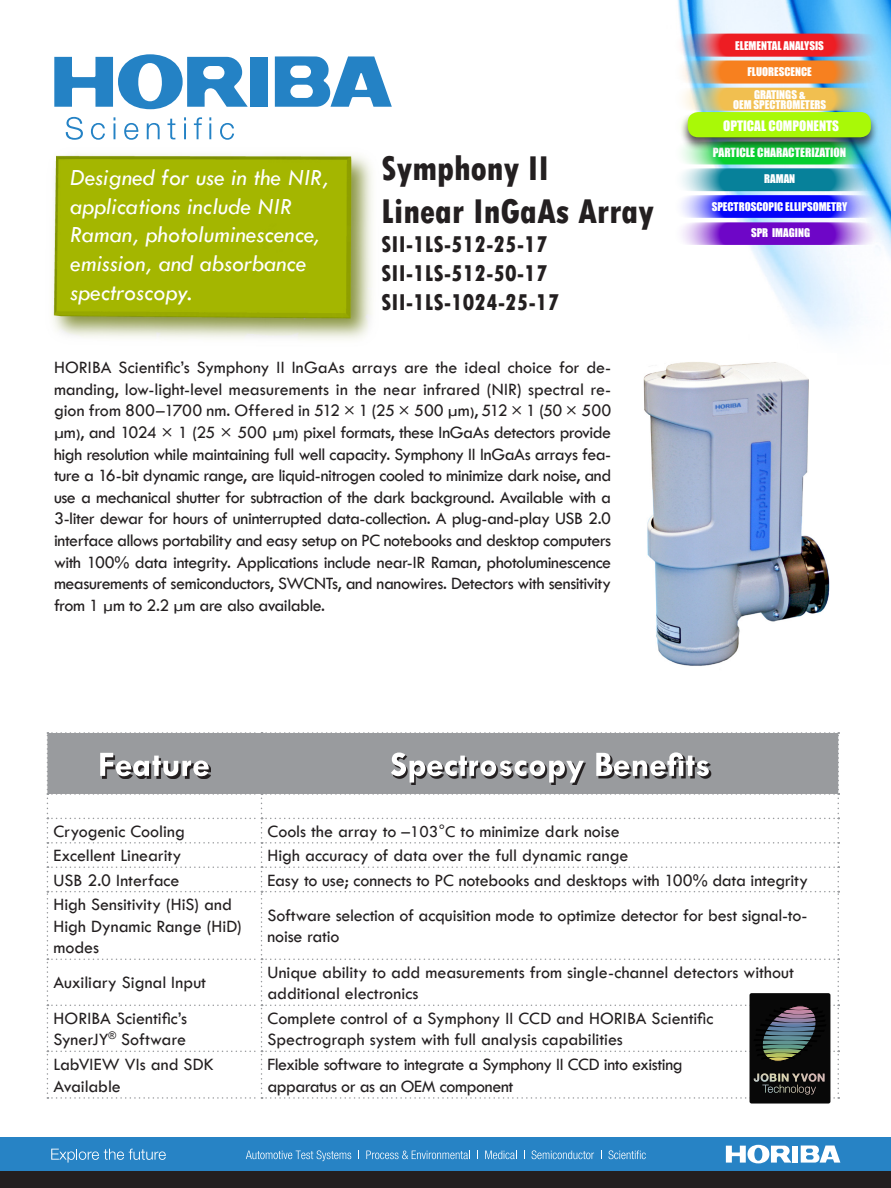
<style>
.page{position:relative;width:891px;height:1188px;background:#fff}
.page>*{position:absolute;margin:0;border:0;box-sizing:border-box;transform-origin:0 0}
.t1{font:800 condensed 36px "Tw Cen";color:#231f20}
.t2{font:italic 24px/28.8px "Tw Cen";color:#fff}
.t3{font:800 condensed 24px "Tw Cen";color:#231f20}
.t4{font:18px/21.6px "Tw Cen";letter-spacing:-.01em;color:#231f20}
.t5{font:18px "Tw Cen";letter-spacing:-.03em;color:#231f20}
.t6{font:13.2px "Impact";color:#fff}
.t7{font:11.7px "Impact";color:#fff}
.t8{font:11.1px/10.4px "Impact";color:#fff;text-align:center}
.s1{font-size:17.1px}
.s2{font-size:13.5px}
</style>
<div class="page">
<img style="left:51px;top:154px;width:322px;height:186px">
<img style="left:677px;top:0;width:214px;height:336px">
<div style="left:0;top:1137px;width:891px;height:34px;background:#2783c5"></div>
<div style="left:0;top:1171px;width:891px;height:17px;background:#231f20"></div>
<div style="left:792px;top:1146px;width:6px;height:17px;background:#fff"></div>
<svg style="left:726px;top:1145px;width:66px;height:18px"></svg>
<svg style="left:801px;top:1146px;width:39px;height:17px"></svg>
<svg style="left:51px;top:1149px;width:115px;height:14px"></svg>
<svg style="left:246px;top:1150px;width:105px;height:11px"></svg>
<svg style="left:366px;top:1151px;width:104px;height:8px"></svg>
<svg style="left:485px;top:1151px;width:32px;height:8px"></svg>
<svg style="left:532px;top:1150px;width:62px;height:9px"></svg>
<svg style="left:609px;top:1150px;width:37px;height:9px"></svg>
<div style="left:251px;top:57px;width:17px;height:50px;background:#2482c5"></div>
<svg style="left:54px;top:54px;width:194px;height:55px"></svg>
<svg style="left:275px;top:56px;width:117px;height:51px"></svg>
<svg style="left:66px;top:117px;width:17px;height:23px"></svg>
<svg style="left:91px;top:123px;width:14px;height:17px"></svg>
<svg style="left:114px;top:117px;width:1px;height:22px"></svg>
<svg style="left:124px;top:123px;width:15px;height:17px"></svg>
<svg style="left:147px;top:123px;width:13px;height:16px"></svg>
<svg style="left:167px;top:119px;width:8px;height:20px"></svg>
<svg style="left:184px;top:117px;width:2px;height:22px"></svg>
<svg style="left:194px;top:117px;width:8px;height:22px"></svg>
<svg style="left:209px;top:117px;width:2px;height:22px"></svg>
<svg style="left:220px;top:123px;width:14px;height:17px"></svg>
<svg style="left:672px;top:60px;width:211px;height:24px;background:#d99e69"></svg>
<svg style="left:672px;top:87px;width:211px;height:24px;background:#d8c989"></svg>
<svg style="left:672px;top:114px;width:211px;height:24px"></svg>
<svg style="left:672px;top:141px;width:211px;height:24px;background:#44d475"></svg>
<svg style="left:671px;top:168px;width:212px;height:23px;background:#43a0b8"></svg>
<svg style="left:672px;top:34px;width:211px;height:23px;background:#d25767"></svg>
<svg style="left:671px;top:222px;width:212px;height:23px;background:#9b55d8"></svg>
<svg style="left:671px;top:195px;width:212px;height:23px;background:#4e52fa"></svg>
<div style="left:680px;top:111px;width:199px;height:40px;background:#231f20;opacity:.75"></div>
<div style="left:688px;top:112px;width:183px;height:25px;background:#a9f907;border-radius:10px"></div>
<div style="left:750px;top:993px;width:80px;height:111px;background:#080808;border-radius:2px"></div>
<svg style="left:47px;top:732px;width:792px;height:367px"></svg>
<img style="left:643px;top:362px;width:187px;height:304px">
<p class="t8" style="left:735px;top:40px;width:90px">ELEMENTAL ANALYSIS</p>
<p class="t8" style="left:748px;top:67px;width:66px">FLUORESCENCE</p>
<p class="t8" style="left:733px;top:89px;width:95px">GRATINGS &amp;<br>OEM SPECTROMETERS</p>
<p class="t2" style="left:70px;top:163px;width:260px">Designed for use in the NIR, applications include NIR<br>Raman, photoluminescence, emission, and absorbance spectroscopy.</p>
<p class="t1" style="left:381px;top:147px;width:169px">Symphony II</p>
<p class="t1" style="left:381px;top:191px;width:274px">Linear InGaAs Array</p>
<p class="t3" style="left:381px;top:230px;width:168px">SII-1LS-512-25-17</p>
<p class="t3" style="left:381px;top:259px;width:168px">SII-1LS-512-50-17</p>
<p class="t3" style="left:381px;top:288px;width:179px">SII-1LS-1024-25-17</p>
<p class="t4" style="left:54px;top:357px;width:559px;text-align:justify">HORIBA Scientific’s Symphony II InGaAs arrays are the ideal choice for de&shy;manding, low-light-level measurements in the near infrared (NIR) spectral re&shy;gion from 800<span class="s1">–</span>1700 nm. Offered in 512 × 1 (25 × 500 <span class="s2">µ</span>m<span class="s2">)</span>, 512 × 1 (50 × 500 <span class="s2">µ</span>m<span class="s2">)</span>, and 1024 × 1 (25 × 500 <span class="s2">µ</span>m<span class="s2">)</span> pixel formats, these InGaAs detectors provide high resolution while maintaining full well capacity. Symphony II InGaAs arrays fea&shy;ture a 16-bit dynamic range, are liquid-nitrogen cooled to minimize dark noise, and use a mechanical shutter for subtraction of the dark background. Available with a 3-liter dewar for hours of uninterrupted data-collection. A plug-and-play USB 2.0 interface allows portability and easy setup on PC notebooks and desktop computers with 100% data integrity. Applications include near-IR Raman, photoluminescence measurements of semiconductors, SWCNTs, and nanowires. Detectors with sensitivity from 1 <span class="s2">µ</span>m to 2.2 <span class="s2">µ</span>m are also available.</p>
<p class="t6" style="left:723px;top:115px;width:117px">OPTICAL COMPONENTS</p>
<p class="t8" style="left:731px;top:121px;width:98px">OPTICAL COMPONENTS</p>
<p class="t7" style="left:713px;top:144px;width:135px">PARTICLE CHARACTERIZATION</p>
<p class="t8" style="left:764px;top:174px;width:33px">RAMAN</p>
<p class="t8" style="left:712px;top:201px;width:137px">SPECTROSCOPIC ELLIPSOMETRY</p>
<p class="t8" style="left:751px;top:228px;width:61px">SPR IMAGING</p>
<p class="t4" style="left:53px;top:820px;width:133px">Cryogenic Cooling</p>
<p class="t4" style="left:268px;top:820px;width:354px">Cools the array to <span class="s1">–103°C</span> to minimize dark noise</p>
<p class="t4" style="left:53px;top:845px;width:130px">Excellent Linearity</p>
<p class="t4" style="left:268px;top:845px;width:362px">High accuracy of data over the full dynamic range</p>
<p class="t4" style="left:53px;top:869px;width:128px">USB 2.0 Interface</p>
<p class="t4" style="left:268px;top:869px;width:542px">Easy to use; connects to PC notebooks and desktops with 100% data integrity</p>
<p class="t4" style="left:53px;top:894px;width:190px">High Sensitivity (HiS) and<br>High Dynamic Range (HiD) modes</p>
<p class="t4" style="left:268px;top:904px;width:541px">Software selection of acquisition mode to optimize detector for best signal-to&shy;noise ratio</p>
<p class="t4" style="left:53px;top:972px;width:154px">Auxiliary Signal Input</p>
<p class="t4" style="left:268px;top:961px;width:528px">Unique ability to add measurements from single-channel detectors without</p>
<p class="t4" style="left:268px;top:983px;width:152px">additional electronics</p>
<p class="t4" style="left:53px;top:1007px;width:135px">HORIBA Scientific’s</p>
<p class="t4" style="left:53px;top:1029px;width:134px">SynerJY<sup>®</sup> Software</p>
<p class="t4" style="left:268px;top:1007px;width:448px">Complete control of a Symphony II CCD and HORIBA Scientific</p>
<p class="t4" style="left:268px;top:1029px;width:357px">Spectrograph system with full analysis capabilities</p>
<p class="t4" style="left:53px;top:1053px;width:162px">LabVIEW VIs and SDK<br>Available</p>
<p class="t5" style="left:268px;top:1054px;width:417px">Flexible software to integrate a Symphony II CCD into existing</p>
<p class="t4" style="left:268px;top:1075px;width:247px">apparatus or as an OEM component</p>
</div>
